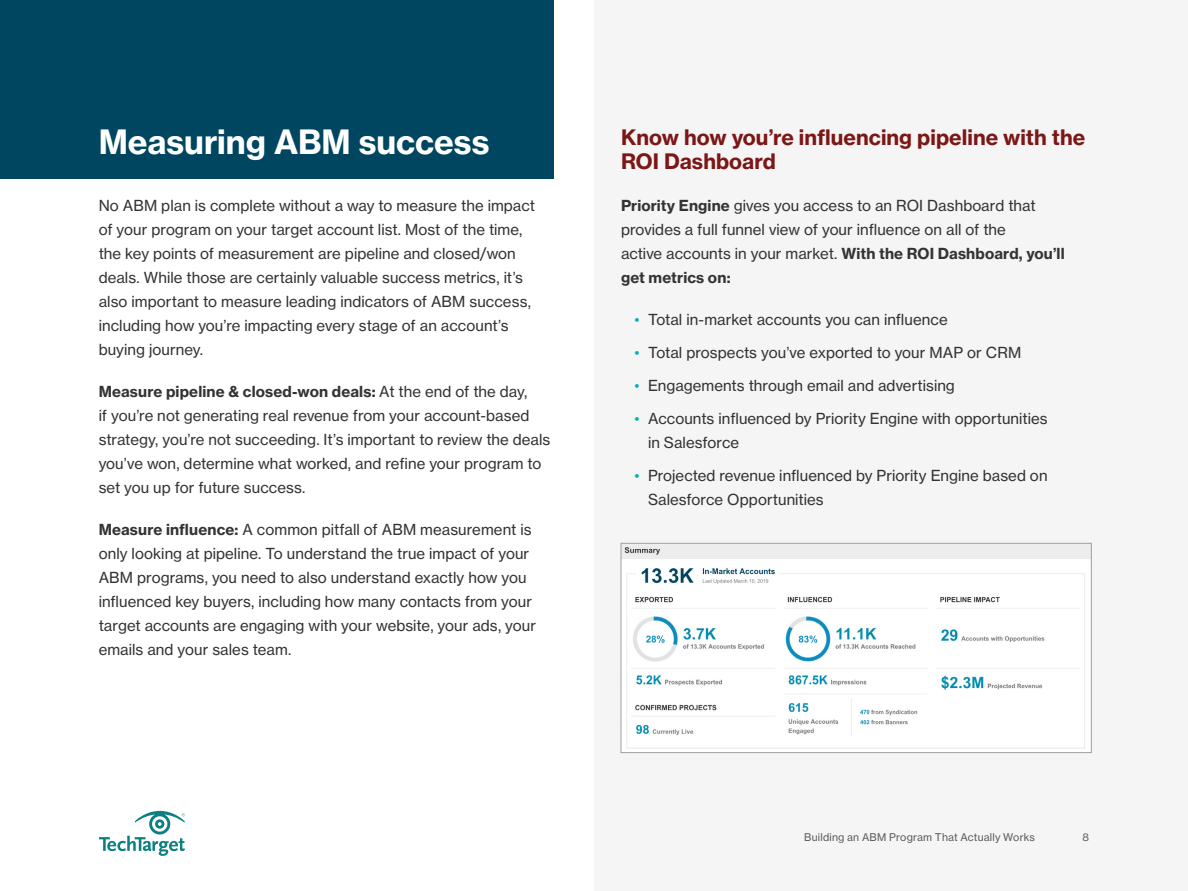
<style>
.page{position:relative;width:1188px;height:891px;background:#fff}
.page>*{position:absolute;margin:0;border:0;box-sizing:border-box;transform-origin:0 0}
.Body_10_16{font:33px "N Haas Grotesk TX Std 75 Bd";color:#fff}
.Body_10_16-2{font:21px/24px "N Haas Grotesk TX Std 75 Bd";letter-spacing:.005em;color:#7b1716}
.Body_10_16-3{font:15px/24px "N Haas Grotesk TX Std 55 Rg";letter-spacing:.005em;color:#333}
.Footer_Indent{font:10.5px "N Haas Grotesk TX Std 55 Rg";letter-spacing:.015em;color:#5c5c5c}
.s1{font-family:"N Haas Grotesk TX Std 75 Bd"}
.s2{color:#00b1b3}
</style>
<div class="page">
<svg style="left:99px;top:811px;width:86px;height:45px"></svg>
<div style="left:594px;top:0;width:594px;height:891px;background:#f5f5f5"></div>
<img style="left:624px;top:547px;width:461px;height:201px">
<div style="left:621px;top:543px;width:471px;height:210px;border:1px solid #a0a0a0"></div>
<div style="left:0;top:0;width:554px;height:178px;background:#004661"></div>
<p class="Body_10_16" style="left:99px;top:121px;width:392px">Measuring ABM success</p>
<p class="Body_10_16-3" style="left:99px;top:193px;width:438px">No ABM plan is complete without a way to measure the impact of your program on your target account list. Most of the time, the key points of measurement are pipeline and closed/won deals. While those are certainly valuable success metrics, it’s also important to measure leading indicators of ABM success, including how you’re impacting every stage of an account’s buying journey.</p>
<p class="Body_10_16-3" style="left:99px;top:379px;width:453px"><span class="s1">Measure pipeline &amp; closed-won deals:</span> At the end of the day,<br>if you’re not generating real revenue from your account-based strategy, you’re not succeeding. It’s important to review the deals you’ve won, determine what worked, and refine your program to set you up for future success.</p>
<p class="Body_10_16-3" style="left:99px;top:517px;width:439px"><span class="s1">Measure influence:</span> A common pitfall of ABM measurement is only looking at pipeline. To understand the true impact of your ABM programs, you need to also understand exactly how you influenced key buyers, including how many contacts from your target accounts are engaging with your website, your ads, your emails and your sales team.</p>
<p class="Body_10_16-2" style="left:621px;top:125px;width:466px">Know how you’re influencing pipeline with the<br>ROI Dashboard</p>
<p class="Body_10_16-3" style="left:621px;top:193px;width:445px"><span class="s1">Priority Engine</span> gives you access to an ROI Dashboard that provides a full funnel view of your influence on all of the<br>active accounts in your market. <span class="s1">With the ROI Dashboard, you’ll get metrics on:</span></p>
<p class="Body_10_16-3" style="left:634px;top:307px;width:315px"><span class="s2">•</span> Total in-market accounts you can influence</p>
<p class="Body_10_16-3" style="left:634px;top:340px;width:388px"><span class="s2">•</span> Total prospects you’ve exported to your MAP or CRM</p>
<p class="Body_10_16-3" style="left:634px;top:373px;width:322px"><span class="s2">•</span> Engagements through email and advertising</p>
<p class="Body_10_16-3" style="left:648px;top:406px;width:401px;text-indent:-14px"><span class="s2">•</span> Accounts influenced by Priority Engine with opportunities in Salesforce</p>
<p class="Body_10_16-3" style="left:648px;top:463px;width:401px;text-indent:-14px"><span class="s2">•</span> Projected revenue influenced by Priority Engine based on<br>Salesforce Opportunities</p>
<p class="Footer_Indent" style="left:804px;top:830px;width:232px">Building an ABM Program That Actually Works</p>
<p class="Footer_Indent" style="left:1082px;top:830px;width:8px">8</p>
</div>
